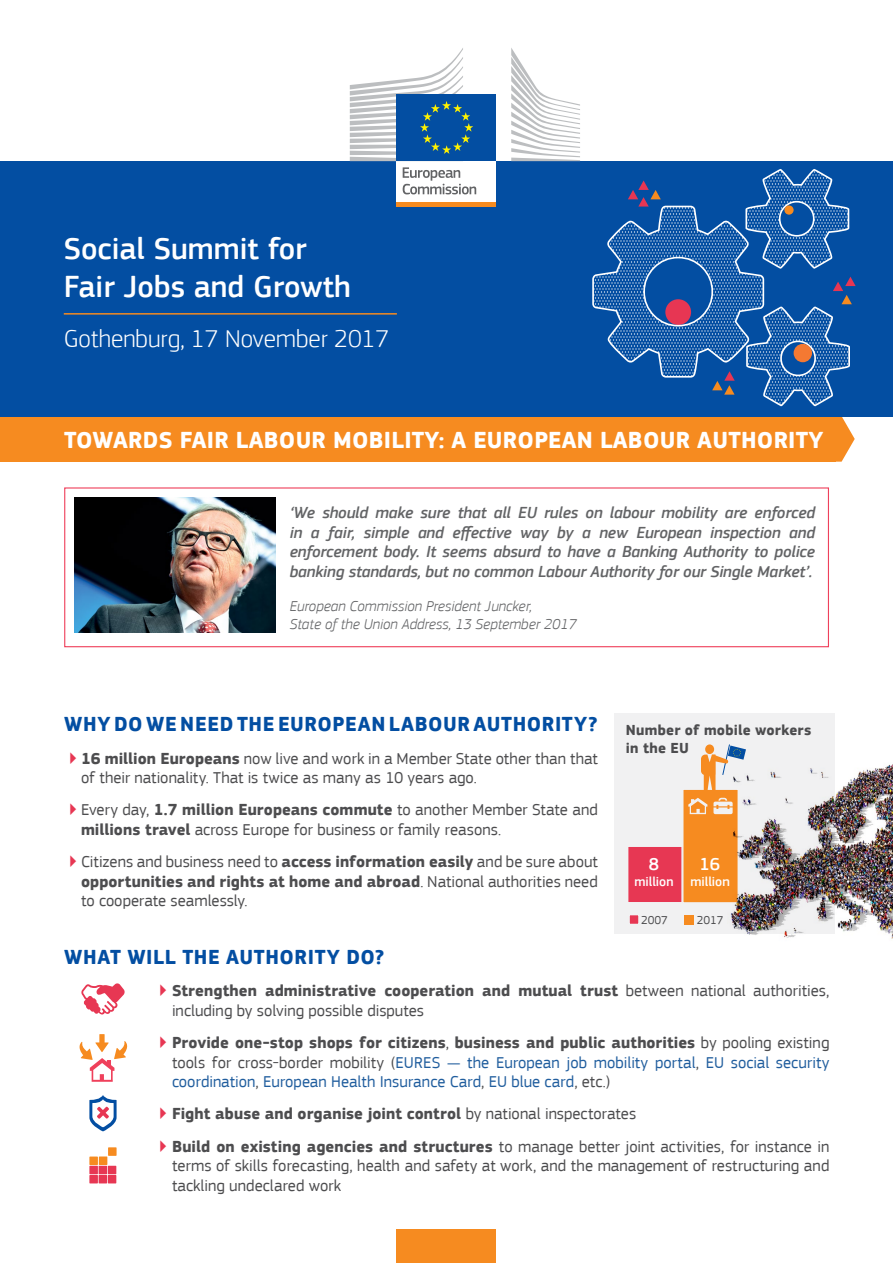
<style>
.page{position:relative;width:893px;height:1263px;background:#fff}
.page>*{position:absolute;margin:0;border:0;box-sizing:border-box;transform-origin:0 0}
.t1{font:500 31.5px "EC Square Sans Pro";color:#fff}
.t2{font:300 25.5px "EC Square Sans Pro";color:#fff}
.t3{font:700 24px "EC Square Sans Pro";letter-spacing:.01em;color:#fff}
.Titles{font:700 21px "EC Square Sans Pro";letter-spacing:.03em;color:#034ea2}
.t4{font:500 18px "EC Square Sans Pro";color:#fff}
.t5{font:16.5px/19.5px "EC Square Sans Pro";color:#4d4d4f}
.t6{font:italic 500 16.5px/19.8px "EC Square Sans Pro";letter-spacing:-.01em;color:#636466;text-align:justify}
.t7{font:16.5px/19.5px "EC Square Sans Pro";color:#215e9e;text-align:justify}
.t8{font:700 16.5px "EC Square Sans Pro";letter-spacing:.005em;color:#4d4d4f}
.t9{font:italic 300 15px "EC Square Sans Pro";color:#636466}
.body_text{font:700 15px/18px "EC Square Sans Pro";letter-spacing:.015em;color:#4d4d4f}
.t10{font:500 13.5px "EC Square Sans Pro";color:#fff}
.t11{font:12px "EC Square Sans Pro";color:#4d4d4f}
.s1{color:#e73753}
.s2{font-weight:700}
.s3{font-weight:700;color:#4d4d4f}
.s4{color:#4d4d4f}
.s5{font-weight:400;color:#e73753}
.s6{font-weight:400}
</style>
<div class="page">
<svg style="left:835px;top:416px;width:20px;height:46px"></svg>
<div style="left:0;top:416px;width:835px;height:46px;background:#f68b20"></div>
<div style="left:64px;top:487px;width:765px;height:160px;border:1px solid #ef405b"></div>
<img style="left:75px;top:498px;width:200px;height:135px">
<svg style="left:81px;top:983px;width:44px;height:31px"></svg>
<svg style="left:89px;top:1095px;width:28px;height:36px"></svg>
<div style="left:99px;top:1034px;width:6px;height:11px;background:#f68b20"></div>
<svg style="left:79px;top:1041px;width:49px;height:41px"></svg>
<div style="left:0;top:161px;width:893px;height:255px;background:#034ea2"></div>
<svg style="left:592px;top:169px;width:264px;height:238px"></svg>
<hr style="left:64px;top:313px;width:333px;height:2px;background:#f68b20">
<div style="left:615px;top:713px;width:220px;height:220px;background:#f1f1f2"></div>
<div style="left:682px;top:788px;width:57px;height:116px;background:#f68b20;border:2px solid #f1f1f2"></div>
<div style="left:627px;top:845px;width:56px;height:58px;background:#e73753;border:2px solid #f1f1f2"></div>
<div style="left:684px;top:914px;width:10px;height:10px;background:#f68b20"></div>
<div style="left:628px;top:914px;width:12px;height:11px;background:#e73753;border:2px solid #f1f1f2"></div>
<img style="left:727px;top:764px;width:166px;height:175px">
<svg style="left:688px;top:798px;width:19px;height:16px"></svg>
<svg style="left:713px;top:798px;width:20px;height:16px"></svg>
<svg style="left:701px;top:744px;width:45px;height:46px"></svg>
<div style="left:89px;top:1175px;width:9px;height:8px;background:#e73753"></div>
<div style="left:89px;top:1166px;width:9px;height:8px;background:#e73753"></div>
<div style="left:99px;top:1175px;width:8px;height:8px;background:#e73753"></div>
<div style="left:99px;top:1166px;width:8px;height:8px;background:#e73753"></div>
<div style="left:108px;top:1175px;width:8px;height:8px;background:#e73753"></div>
<div style="left:108px;top:1166px;width:8px;height:8px;background:#e73753"></div>
<div style="left:89px;top:1156px;width:9px;height:9px;background:#f68b20"></div>
<div style="left:99px;top:1156px;width:8px;height:9px;background:#f68b20"></div>
<div style="left:108px;top:1147px;width:9px;height:9px;background:#f68b20"></div>
<div style="left:397px;top:1230px;width:99px;height:33px;background:#f68b20"></div>
<div style="left:397px;top:159px;width:99px;height:44px;background:#fff"></div>
<svg style="left:403px;top:167px;width:73px;height:27px"></svg>
<svg style="left:511px;top:48px;width:69px;height:113px"></svg>
<div style="left:397px;top:95px;width:99px;height:66px;background:#034ea2"></div>
<svg style="left:350px;top:48px;width:123px;height:113px"></svg>
<div style="left:397px;top:202px;width:99px;height:5px;background:#f68b20"></div>
<p class="t1" style="left:64px;top:230px;width:244px">Social Summit for</p>
<p class="t1" style="left:64px;top:268px;width:289px">Fair Jobs and Growth</p>
<p class="t2" style="left:64px;top:323px;width:327px">Gothenburg, 17 November 2017</p>
<p class="t3" style="left:64px;top:426px;width:761px">TOWARDS FAIR LABOUR MOBILITY: A EUROPEAN LABOUR AUTHORITY</p>
<p class="t6" style="left:290px;top:503px;width:527px">‘We should make sure that all EU rules on labour mobility are enforced in a fair, simple and effective way by a new European inspection and enforcement body. It seems absurd to have a Banking Authority to police banking standards, but no common Labour Authority for our Single Market’.</p>
<p class="t9" style="left:290px;top:598px;width:244px">European Commission President Juncker,</p>
<p class="t9" style="left:290px;top:616px;width:288px">State of the Union Address, 13 September 2017</p>
<p class="Titles" style="left:64px;top:712px;width:535px">WHY DO WE NEED THE EUROPEAN LABOUR AUTHORITY?</p>
<p class="t5" style="left:81px;top:749px;width:518px;text-indent:-13px"><span class="s1">▶</span> <span class="s2">16 million Europeans</span> now live and work in a Member State other than that of their nationality. That is twice as many as 10 years ago.</p>
<p class="t5" style="left:81px;top:800px;width:518px;text-indent:-13px"><span class="s1">▶</span> Every day, <span class="s2">1.7 million Europeans commute</span> to another Member State and <span class="s2">millions travel</span> across Europe for business or family reasons.</p>
<p class="t5" style="left:81px;top:852px;width:518px;text-align:justify;text-indent:-13px"><span class="s1">▶</span> Citizens and business need to <span class="s2">access information easily</span> and be sure about <span class="s2">opportunities and rights at home and abroad</span>. National authorities need to cooperate seamlessly.</p>
<p class="body_text" style="left:626px;top:722px;width:187px">Number of mobile workers in the EU</p>
<p class="t4" style="left:649px;top:853px;width:12px">8</p>
<p class="t10" style="left:634px;top:874px;width:41px">million</p>
<p class="t11" style="left:641px;top:913px;width:28px">2007</p>
<p class="t11" style="left:697px;top:913px;width:28px">2017</p>
<p class="t4" style="left:700px;top:853px;width:22px">16</p>
<p class="t10" style="left:690px;top:874px;width:41px">million</p>
<p class="Titles" style="left:64px;top:944px;width:322px">WHAT WILL THE AUTHORITY DO?</p>
<p class="t5" style="left:172px;top:981px;width:659px;text-indent:-14px"><span class="s1">▶</span> <span class="s2">Strengthen administrative cooperation and mutual trust</span> between national authorities, including by solving possible disputes</p>
<p class="t7" style="left:172px;top:1033px;width:659px;text-indent:-14px"><span class="s1">▶</span> <span class="s3">Provide one-stop shops for citizens</span><span class="s4">,</span> <span class="s3">business and public authorities</span> <span class="s4">by pooling existing tools for cross-border mobility (</span>EURES — the European job mobility portal<span class="s4">,</span> EU social security coordination<span class="s4">,</span> European Health Insurance Card<span class="s4">,</span> EU blue card<span class="s4">, etc.)</span></p>
<p class="t8" style="left:158px;top:1104px;width:480px"><span class="s5">▶</span> Fight abuse and organise joint control <span class="s6">by national inspectorates</span></p>
<p class="t5" style="left:172px;top:1136px;width:659px;text-align:justify;text-indent:-14px"><span class="s1">▶</span> <span class="s2">Build on existing agencies and structures</span> to manage better joint activities, for instance in terms of skills forecasting, health and safety at work, and the management of restructuring and tackling undeclared work</p>
</div>
